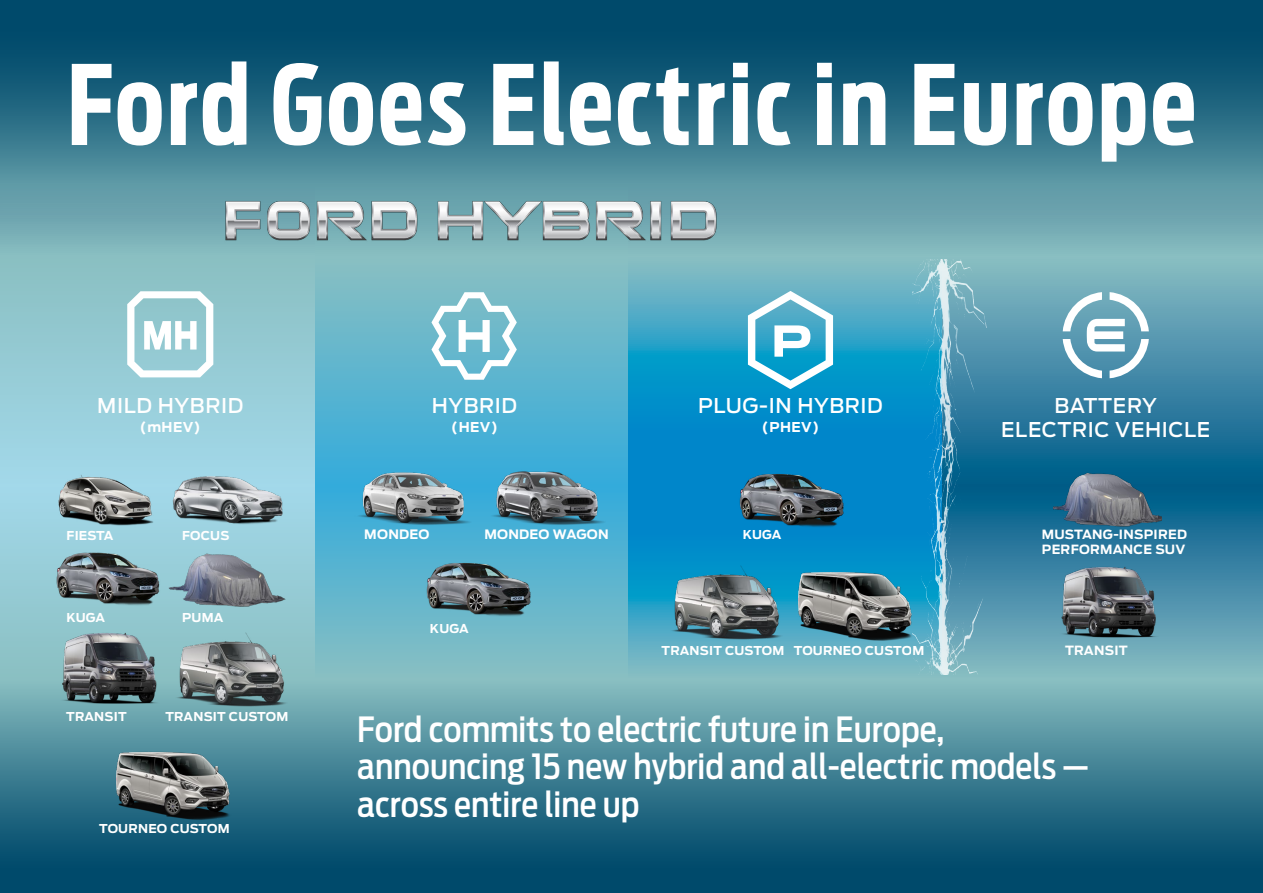
<style>
.page{position:relative;width:1263px;height:893px;background:#fff}
.page>*{position:absolute;margin:0;border:0;box-sizing:border-box;transform-origin:0 0}
.t1{font:700 109.5px "Ford Antenna Extra Cond";letter-spacing:.03em;color:#fff}
.t2{font:500 34.5px/37.5px "Ford Antenna Cond";color:#fff}
.t3{font:500 20.25px/24.3px "Ford Antenna";letter-spacing:.03em;color:#fff;text-align:center}
.t4{font:700 13.5px "Ford Antenna";letter-spacing:.03em;color:#fff}
.t5{font:700 12.9px "Ford Antenna";letter-spacing:.02em;color:#fff}
.t6{font:700 12.6px/15.1px "Ford Antenna";letter-spacing:.02em;color:#fff}
.t7{font:700 12.15px "Ford Antenna";letter-spacing:.01em;color:#fff}
</style>
<div class="page">
<svg style="left:315px;top:248px;width:313px;height:237px;background:#62b5cd"></svg>
<svg style="left:628px;top:227px;width:315px;height:258px;background:#309ec6"></svg>
<svg style="left:943px;top:227px;width:320px;height:258px;background:#4c91aa"></svg>
<svg style="left:0;top:227px;width:315px;height:258px;background:#93c9d2"></svg>
<svg style="left:314px;top:485px;width:314px;height:193px;background:#68b7cb"></svg>
<svg style="left:628px;top:485px;width:315px;height:193px;background:#2899c7"></svg>
<svg style="left:943px;top:485px;width:320px;height:193px;background:#468da8"></svg>
<svg style="left:0;top:485px;width:314px;height:193px;background:#95cbd5"></svg>
<div style="left:0;top:678px;width:1263px;height:215px;background:linear-gradient(to bottom,#84bbbe,#003b60)"></div>
<div style="left:0;top:0;width:1263px;height:227px;background:linear-gradient(to bottom,#00395e,#70a8b1)"></div>
<svg style="left:127px;top:291px;width:86px;height:86px"></svg>
<svg style="left:431px;top:292px;width:86px;height:88px"></svg>
<svg style="left:748px;top:291px;width:85px;height:98px"></svg>
<svg style="left:1063px;top:292px;width:86px;height:86px"></svg>
<img style="left:196px;top:193px;width:551px;height:55px">
<img style="left:57px;top:463px;width:102px;height:69px">
<img style="left:418px;top:547px;width:123px;height:76px">
<img style="left:731px;top:458px;width:122px;height:76px">
<img style="left:48px;top:537px;width:117px;height:75px">
<img style="left:56px;top:622px;width:113px;height:86px">
<img style="left:1054px;top:562px;width:105px;height:80px">
<img style="left:172px;top:632px;width:121px;height:81px">
<img style="left:667px;top:565px;width:114px;height:82px">
<img style="left:99px;top:742px;width:135px;height:90px">
<img style="left:781px;top:562px;width:131px;height:90px">
<img style="left:165px;top:545px;width:128px;height:70px">
<img style="left:1053px;top:464px;width:109px;height:71px">
<img style="left:157px;top:466px;width:131px;height:74px">
<img style="left:353px;top:467px;width:118px;height:75px">
<img style="left:474px;top:462px;width:132px;height:75px">
<img style="left:912px;top:259px;width:79px;height:415px">
<h1 class="t1" style="left:67px;top:9px;width:1130px">Ford Goes Electric in Europe</h1>
<p class="t3" style="left:97px;top:391px;width:148px">MILD HYBRID</p>
<p class="t4" style="left:140px;top:415px;width:62px">(mHEV)</p>
<p class="t3" style="left:432px;top:391px;width:87px">HYBRID</p>
<p class="t4" style="left:451px;top:415px;width:48px">(HEV)</p>
<p class="t7" style="left:67px;top:524px;width:48px">FIESTA</p>
<p class="t7" style="left:67px;top:607px;width:40px">KUGA</p>
<p class="t7" style="left:182px;top:524px;width:49px">FOCUS</p>
<p class="t5" style="left:364px;top:523px;width:67px">MONDEO</p>
<p class="t5" style="left:484px;top:523px;width:126px">MONDEO WAGON</p>
<p class="t7" style="left:182px;top:606px;width:43px">PUMA</p>
<p class="t7" style="left:430px;top:617px;width:40px">KUGA</p>
<p class="t3" style="left:698px;top:391px;width:186px">PLUG-IN HYBRID</p>
<p class="t4" style="left:762px;top:415px;width:59px">(PHEV)</p>
<p class="t7" style="left:743px;top:524px;width:40px">KUGA</p>
<p class="t7" style="left:661px;top:639px;width:124px">TRANSIT CUSTOM</p>
<p class="t7" style="left:794px;top:640px;width:132px">TOURNEO CUSTOM</p>
<p class="t3" style="left:1001px;top:391px;width:211px">BATTERY<br>ELECTRIC VEHICLE</p>
<p class="t6" style="left:1042px;top:526px;width:147px">MUSTANG-INSPIRED<br>PERFORMANCE SUV</p>
<p class="t6" style="left:1065px;top:641px;width:64px">TRANSIT</p>
<p class="t7" style="left:66px;top:706px;width:62px">TRANSIT</p>
<p class="t7" style="left:165px;top:706px;width:124px">TRANSIT CUSTOM</p>
<p class="t7" style="left:99px;top:818px;width:132px">TOURNEO CUSTOM</p>
<p class="t2" style="left:357px;top:706px;width:733px">Ford commits to electric future in Europe, announcing 15 new hybrid and all-electric models — across entire line up</p>
</div>
